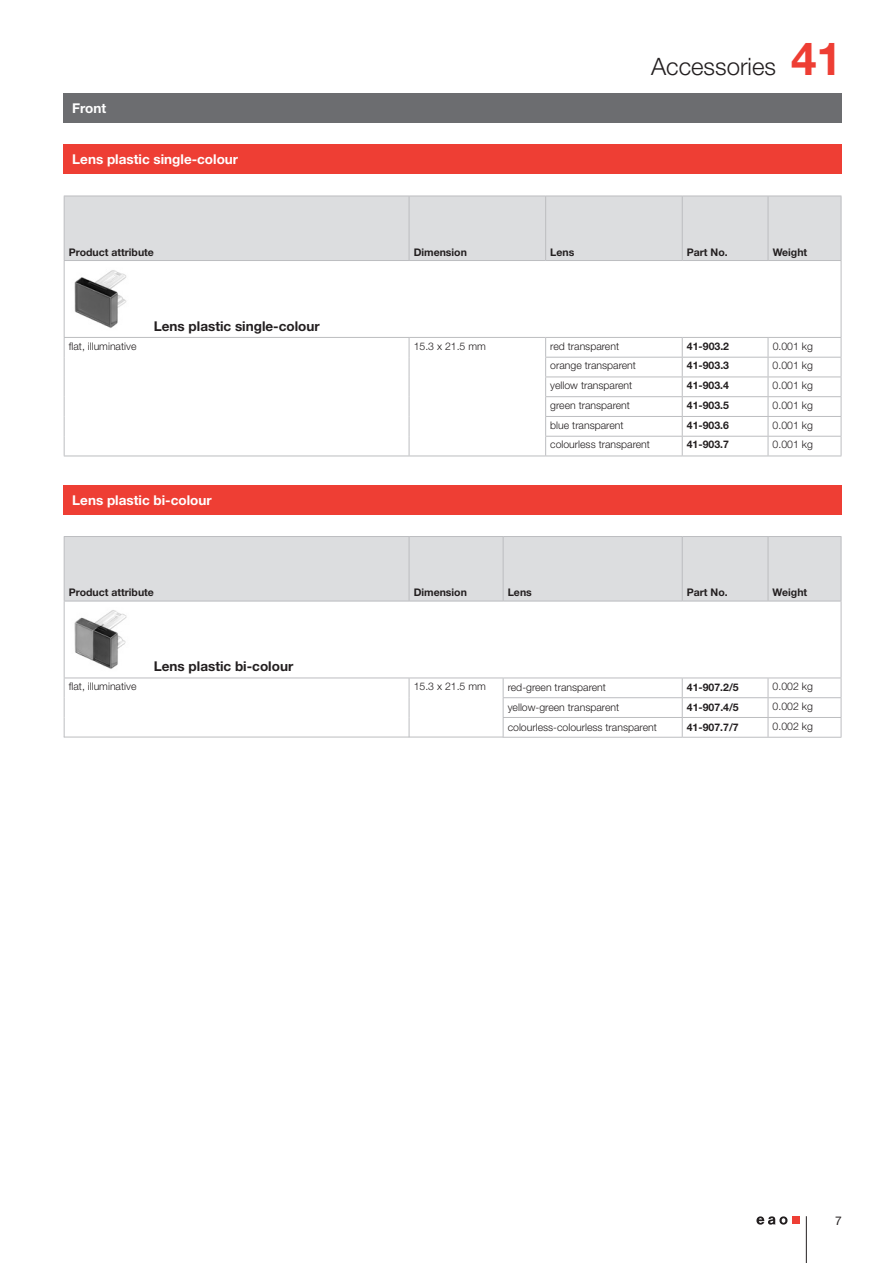
<style>
.page{position:relative;width:893px;height:1263px;background:#fff}
.page>*{position:absolute;margin:0;border:0;box-sizing:border-box;transform-origin:0 0}
.t1{font:700 45.75px "Helvetica Neue LT Pro";color:#ee3e34}
.t2{font:300 24px "Helvetica Neue LT Pro";color:#231f20}
.t3{font:700 13.5px "Helvetica Neue LT Pro";color:#fff}
.t4{font:700 13.5px "Helvetica Neue LT Pro";color:#231f20}
.t5{font:12px "Helvetica Neue LT Pro";color:#231f20}
.t6{font:300 10.5px/19.8px "Helvetica Neue LT Pro";color:#231f20}
.t7{font:700 10.5px "Helvetica Neue LT Pro";color:#231f20}
</style>
<div class="page">
<hr style="left:806px;top:1216px;width:1px;height:47px;background:#231f20">
<div style="left:792px;top:1216px;width:8px;height:8px;background:#ee3e34"></div>
<svg style="left:756px;top:1216px;width:31px;height:8px"></svg>
<div style="left:64px;top:94px;width:778px;height:29px;background:#6c6d70"></div>
<div style="left:64px;top:145px;width:778px;height:29px;background:#ee3e34"></div>
<div style="left:65px;top:197px;width:776px;height:63px;background:#dcdddf"></div>
<hr style="left:64px;top:196px;width:1px;height:64px;background:#bcbdc0">
<hr style="left:409px;top:196px;width:1px;height:64px;background:#bcbdc0">
<hr style="left:545px;top:196px;width:1px;height:64px;background:#bcbdc0">
<hr style="left:682px;top:196px;width:1px;height:64px;background:#bcbdc0">
<hr style="left:768px;top:196px;width:1px;height:64px;background:#bcbdc0">
<hr style="left:841px;top:196px;width:1px;height:64px;background:#bcbdc0">
<hr style="left:64px;top:261px;width:1px;height:76px;background:#bcbdc0">
<hr style="left:841px;top:261px;width:1px;height:76px;background:#bcbdc0">
<svg style="left:64px;top:338px;width:1px;height:118px"></svg>
<svg style="left:409px;top:338px;width:1px;height:118px"></svg>
<svg style="left:545px;top:338px;width:1px;height:118px"></svg>
<svg style="left:682px;top:338px;width:1px;height:118px"></svg>
<svg style="left:768px;top:338px;width:1px;height:118px"></svg>
<svg style="left:841px;top:338px;width:1px;height:118px"></svg>
<hr style="left:64px;top:196px;width:345px;height:1px;background:#bcbdc0">
<hr style="left:409px;top:196px;width:137px;height:1px;background:#bcbdc0">
<hr style="left:546px;top:196px;width:136px;height:1px;background:#bcbdc0">
<hr style="left:682px;top:196px;width:86px;height:1px;background:#bcbdc0">
<hr style="left:768px;top:196px;width:73px;height:1px;background:#bcbdc0">
<hr style="left:64px;top:260px;width:345px;height:1px;background:#bcbdc0">
<hr style="left:409px;top:260px;width:137px;height:1px;background:#bcbdc0">
<hr style="left:546px;top:260px;width:136px;height:1px;background:#bcbdc0">
<hr style="left:682px;top:260px;width:86px;height:1px;background:#bcbdc0">
<hr style="left:768px;top:260px;width:73px;height:1px;background:#bcbdc0">
<hr style="left:64px;top:337px;width:345px;height:1px;background:#bcbdc0">
<hr style="left:409px;top:337px;width:137px;height:1px;background:#bcbdc0">
<hr style="left:546px;top:337px;width:136px;height:1px;background:#bcbdc0">
<hr style="left:682px;top:337px;width:86px;height:1px;background:#bcbdc0">
<hr style="left:768px;top:337px;width:73px;height:1px;background:#bcbdc0">
<hr style="left:545px;top:357px;width:137px;height:1px;background:#bcbdc0">
<hr style="left:682px;top:357px;width:86px;height:1px;background:#bcbdc0">
<hr style="left:768px;top:357px;width:73px;height:1px;background:#bcbdc0">
<hr style="left:545px;top:377px;width:137px;height:1px;background:#bcbdc0">
<hr style="left:682px;top:377px;width:86px;height:1px;background:#bcbdc0">
<hr style="left:768px;top:377px;width:73px;height:1px;background:#bcbdc0">
<hr style="left:545px;top:396px;width:137px;height:1px;background:#bcbdc0">
<hr style="left:682px;top:396px;width:86px;height:1px;background:#bcbdc0">
<hr style="left:768px;top:396px;width:73px;height:1px;background:#bcbdc0">
<hr style="left:545px;top:416px;width:137px;height:1px;background:#bcbdc0">
<hr style="left:682px;top:416px;width:86px;height:1px;background:#bcbdc0">
<hr style="left:768px;top:416px;width:73px;height:1px;background:#bcbdc0">
<hr style="left:545px;top:436px;width:137px;height:1px;background:#bcbdc0">
<hr style="left:682px;top:436px;width:86px;height:1px;background:#bcbdc0">
<hr style="left:768px;top:436px;width:73px;height:1px;background:#bcbdc0">
<hr style="left:409px;top:456px;width:137px;height:1px;background:#bcbdc0">
<hr style="left:64px;top:456px;width:345px;height:1px;background:#bcbdc0">
<hr style="left:546px;top:456px;width:136px;height:1px;background:#bcbdc0">
<hr style="left:682px;top:456px;width:86px;height:1px;background:#bcbdc0">
<hr style="left:768px;top:456px;width:73px;height:1px;background:#bcbdc0">
<img style="left:74px;top:270px;width:53px;height:58px">
<div style="left:64px;top:485px;width:778px;height:30px;background:#ee3e34"></div>
<div style="left:65px;top:537px;width:776px;height:64px;background:#dcdddf"></div>
<hr style="left:64px;top:537px;width:1px;height:64px;background:#bcbdc0">
<hr style="left:409px;top:537px;width:1px;height:64px;background:#bcbdc0">
<hr style="left:503px;top:537px;width:1px;height:64px;background:#bcbdc0">
<hr style="left:682px;top:537px;width:1px;height:64px;background:#bcbdc0">
<hr style="left:768px;top:537px;width:1px;height:64px;background:#bcbdc0">
<hr style="left:841px;top:537px;width:1px;height:64px;background:#bcbdc0">
<hr style="left:64px;top:601px;width:1px;height:77px;background:#bcbdc0">
<hr style="left:841px;top:601px;width:1px;height:77px;background:#bcbdc0">
<svg style="left:64px;top:679px;width:1px;height:58px"></svg>
<svg style="left:409px;top:679px;width:1px;height:58px"></svg>
<svg style="left:503px;top:679px;width:1px;height:58px"></svg>
<svg style="left:682px;top:679px;width:1px;height:58px"></svg>
<svg style="left:768px;top:679px;width:1px;height:58px"></svg>
<svg style="left:841px;top:678px;width:1px;height:59px"></svg>
<hr style="left:64px;top:536px;width:345px;height:1px;background:#bcbdc0">
<hr style="left:409px;top:536px;width:94px;height:1px;background:#bcbdc0">
<hr style="left:503px;top:536px;width:179px;height:1px;background:#bcbdc0">
<hr style="left:682px;top:536px;width:86px;height:1px;background:#bcbdc0">
<hr style="left:768px;top:536px;width:73px;height:1px;background:#bcbdc0">
<hr style="left:64px;top:601px;width:345px;height:1px;background:#bcbdc0">
<hr style="left:409px;top:601px;width:94px;height:1px;background:#bcbdc0">
<hr style="left:503px;top:601px;width:179px;height:1px;background:#bcbdc0">
<hr style="left:682px;top:601px;width:86px;height:1px;background:#bcbdc0">
<hr style="left:768px;top:601px;width:73px;height:1px;background:#bcbdc0">
<hr style="left:64px;top:678px;width:345px;height:1px;background:#bcbdc0">
<hr style="left:409px;top:678px;width:94px;height:1px;background:#bcbdc0">
<hr style="left:682px;top:678px;width:86px;height:1px;background:#bcbdc0">
<hr style="left:768px;top:678px;width:73px;height:1px;background:#bcbdc0">
<hr style="left:682px;top:697px;width:86px;height:1px;background:#bcbdc0">
<hr style="left:768px;top:697px;width:73px;height:1px;background:#bcbdc0">
<hr style="left:682px;top:717px;width:86px;height:1px;background:#bcbdc0">
<hr style="left:768px;top:717px;width:73px;height:1px;background:#bcbdc0">
<hr style="left:682px;top:737px;width:86px;height:1px;background:#bcbdc0">
<hr style="left:768px;top:737px;width:73px;height:1px;background:#bcbdc0">
<hr style="left:503px;top:678px;width:179px;height:1px;background:#bcbdc0">
<hr style="left:503px;top:697px;width:179px;height:1px;background:#bcbdc0">
<hr style="left:503px;top:717px;width:179px;height:1px;background:#bcbdc0">
<hr style="left:503px;top:737px;width:179px;height:1px;background:#bcbdc0">
<img style="left:74px;top:610px;width:53px;height:59px">
<hr style="left:409px;top:737px;width:94px;height:1px;background:#bcbdc0">
<hr style="left:64px;top:737px;width:345px;height:1px;background:#bcbdc0">
<p class="t3" style="left:72px;top:100px;width:36px">Front</p>
<p class="t3" style="left:72px;top:151px;width:167px">Lens plastic single-colour</p>
<h2 class="t2" style="left:651px;top:52px;width:126px">Accessories</h2>
<h1 class="t1" style="left:791px;top:30px;width:52px">41</h1>
<p class="t7" style="left:69px;top:245px;width:87px">Product attribute</p>
<p class="t7" style="left:414px;top:245px;width:55px">Dimension</p>
<p class="t7" style="left:550px;top:245px;width:26px">Lens</p>
<p class="t7" style="left:687px;top:245px;width:42px">Part No.</p>
<p class="t7" style="left:773px;top:245px;width:36px">Weight</p>
<p class="t4" style="left:154px;top:317px;width:167px">Lens plastic single-colour</p>
<p class="t6" style="left:69px;top:336px;width:69px">flat, illuminative</p>
<p class="t6" style="left:414px;top:336px;width:74px">15.3 x 21.5 mm</p>
<p class="t6" style="left:550px;top:336px;width:70px">red transparent</p>
<p class="t7" style="left:687px;top:339px;width:44px">41-903.2</p>
<p class="t6" style="left:773px;top:336px;width:42px">0.001 kg</p>
<p class="t6" style="left:550px;top:355px;width:87px">orange transparent</p>
<p class="t7" style="left:687px;top:359px;width:44px">41-903.3</p>
<p class="t6" style="left:773px;top:355px;width:42px">0.001 kg</p>
<p class="t6" style="left:550px;top:375px;width:84px">yellow transparent</p>
<p class="t7" style="left:687px;top:379px;width:44px">41-903.4</p>
<p class="t6" style="left:773px;top:375px;width:42px">0.001 kg</p>
<p class="t6" style="left:550px;top:395px;width:81px">green transparent</p>
<p class="t7" style="left:687px;top:398px;width:44px">41-903.5</p>
<p class="t6" style="left:773px;top:395px;width:42px">0.001 kg</p>
<p class="t6" style="left:550px;top:415px;width:75px">blue transparent</p>
<p class="t7" style="left:687px;top:418px;width:44px">41-903.6</p>
<p class="t6" style="left:773px;top:415px;width:42px">0.001 kg</p>
<p class="t6" style="left:550px;top:434px;width:101px">colourless transparent</p>
<p class="t7" style="left:687px;top:438px;width:44px">41-903.7</p>
<p class="t6" style="left:773px;top:434px;width:42px">0.001 kg</p>
<p class="t3" style="left:72px;top:491px;width:141px">Lens plastic bi-colour</p>
<p class="t7" style="left:69px;top:586px;width:87px">Product attribute</p>
<p class="t7" style="left:414px;top:586px;width:55px">Dimension</p>
<p class="t7" style="left:508px;top:586px;width:26px">Lens</p>
<p class="t7" style="left:687px;top:586px;width:42px">Part No.</p>
<p class="t7" style="left:773px;top:586px;width:36px">Weight</p>
<p class="t4" style="left:154px;top:658px;width:141px">Lens plastic bi-colour</p>
<p class="t6" style="left:69px;top:676px;width:69px">flat, illuminative</p>
<p class="t6" style="left:414px;top:676px;width:74px">15.3 x 21.5 mm</p>
<p class="t6" style="left:773px;top:676px;width:42px">0.002 kg<br>0.002 kg</p>
<p class="t6" style="left:508px;top:677px;width:100px">red-green transparent</p>
<p class="t7" style="left:687px;top:680px;width:53px">41-907.2/5</p>
<p class="t6" style="left:508px;top:697px;width:113px">yellow-green transparent</p>
<p class="t7" style="left:687px;top:700px;width:53px">41-907.4/5</p>
<p class="t6" style="left:508px;top:717px;width:151px">colourless-colourless transparent</p>
<p class="t7" style="left:687px;top:721px;width:53px">41-907.7/7</p>
<p class="t6" style="left:773px;top:716px;width:42px">0.002 kg</p>
<p class="t5" style="left:835px;top:1213px;width:8px">7</p>
</div>
